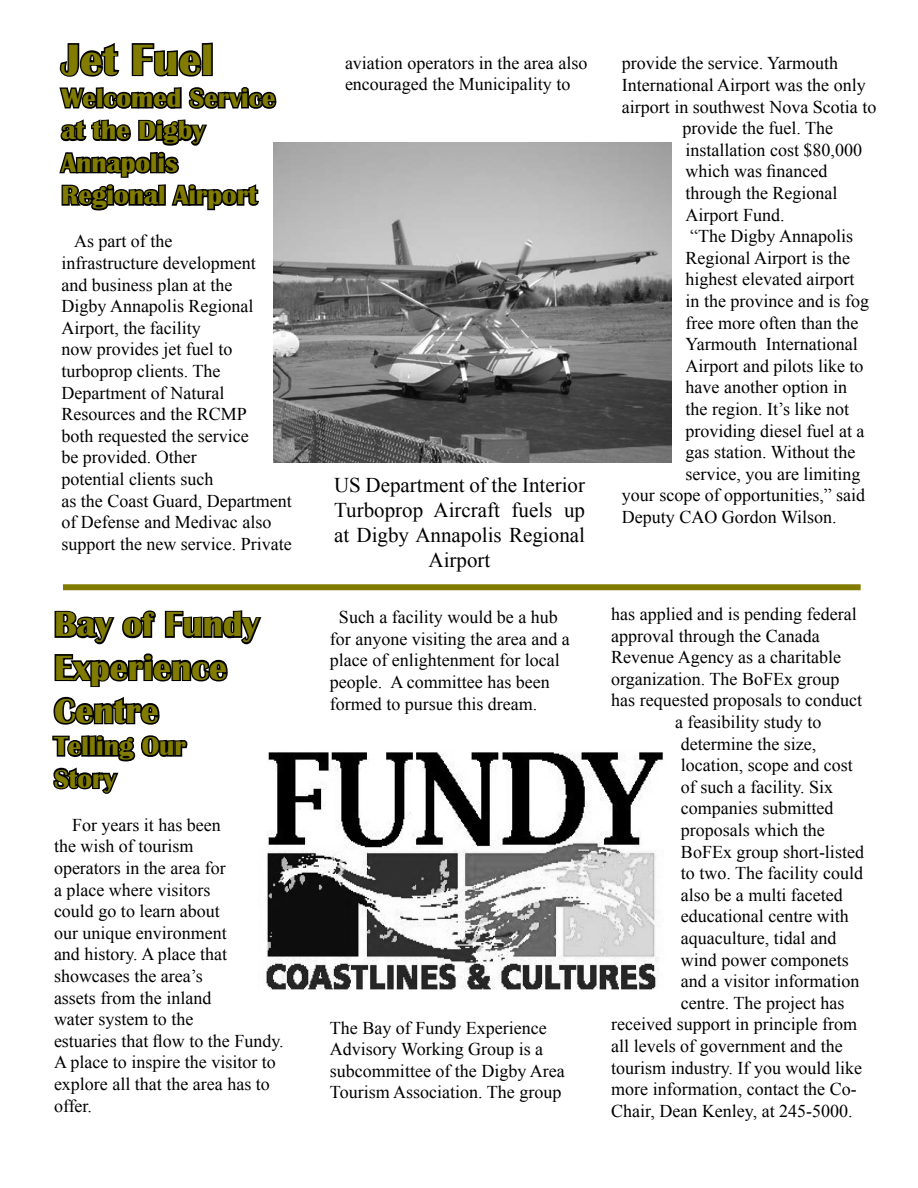
<style>
.page{position:relative;width:918px;height:1188px;background:#fff}
.page>*{position:absolute;margin:0;border:0;box-sizing:border-box;transform-origin:0 0}
.t1{font:700 45px "Britannic";color:#817c00}
.t2{font:700 36px/43.2px "Britannic";color:#817c00}
.t3{font:700 27px/32.4px "Britannic";color:#817c00}
.t4{font:21px/25.2px "Times New Roman";color:#000;text-align:center}
.t5{font:18px/21.6px "Times New Roman";color:#000}
</style>
<div class="page">
<svg style="left:59px;top:43px;width:61px;height:34px"></svg>
<svg style="left:131px;top:42px;width:82px;height:35px"></svg>
<svg style="left:59px;top:87px;width:219px;height:124px"></svg>
<svg style="left:54px;top:610px;width:102px;height:35px"></svg>
<svg style="left:164px;top:610px;width:98px;height:35px"></svg>
<svg style="left:53px;top:653px;width:175px;height:72px"></svg>
<svg style="left:52px;top:735px;width:136px;height:59px"></svg>
<img style="left:273px;top:143px;width:398px;height:319px">
<img style="left:266px;top:752px;width:397px;height:238px">
<div style="left:63px;top:584px;width:798px;height:6px;background:#817c00"></div>
<h1 class="t1" style="left:62px;top:34px;width:154px">Jet Fuel</h1>
<h3 class="t3" style="left:62px;top:82px;width:216px">Welcomed Service at the Digby<br>Annapolis<br>Regional Airport</h3>
<p class="t5" style="left:62px;top:230px;width:232px;text-indent:13px">As part of the<br>infrastructure development<br>and business plan at the<br>Digby Annapolis Regional<br>Airport, the facility<br>now provides jet fuel to turboprop clients. The<br>Department of Natural<br>Resources and the RCMP<br>both requested the service<br>be provided. Other<br>potential clients such<br>as the Coast Guard, Department of Defense and Medivac also support the new service. Private</p>
<h2 class="t2" style="left:54px;top:603px;width:206px">Bay of Fundy<br>Experience<br>Centre</h2>
<h3 class="t3" style="left:54px;top:730px;width:134px">Telling Our<br>Story</h3>
<p class="t5" style="left:54px;top:814px;width:231px;text-indent:18px">For years it has been<br>the wish of tourism<br>operators in the area for<br>a place where visitors<br>could go to learn about<br>our unique environment<br>and history. A place that showcases the area’s<br>assets from the inland<br>water system to the<br>estuaries that flow to the Fundy.<br>A place to inspire the visitor to explore all that the area has to offer.</p>
<p class="t5" style="left:345px;top:52px;width:244px">aviation operators in the area also encouraged the Municipality to</p>
<p class="t5" style="left:622px;top:52px;width:218px">provide the service. Yarmouth</p>
<p class="t5" style="left:622px;top:74px;width:245px">International Airport was the only</p>
<p class="t5" style="left:622px;top:96px;width:256px">airport in southwest Nova Scotia to</p>
<p class="t5" style="left:683px;top:117px;width:152px">provide the fuel. The</p>
<p class="t5" style="left:686px;top:139px;width:178px">installation cost $80,000</p>
<p class="t5" style="left:686px;top:160px;width:143px">which was financed</p>
<p class="t5" style="left:686px;top:182px;width:153px">through the Regional</p>
<p class="t5" style="left:686px;top:204px;width:100px">Airport Fund.</p>
<p class="t5" style="left:690px;top:225px;width:164px">“The Digby Annapolis</p>
<p class="t5" style="left:686px;top:247px;width:166px">Regional Airport is the</p>
<p class="t5" style="left:686px;top:268px;width:170px">highest elevated airport</p>
<p class="t5" style="left:686px;top:290px;width:185px">in the province and is fog</p>
<p class="t5" style="left:686px;top:312px;width:174px">free more often than the</p>
<p class="t5" style="left:686px;top:333px;width:174px">Yarmouth International</p>
<p class="t5" style="left:686px;top:355px;width:180px">Airport and pilots like to</p>
<p class="t5" style="left:686px;top:376px;width:163px">have another option in</p>
<p class="t5" style="left:686px;top:398px;width:165px">the region. It’s like not</p>
<p class="t5" style="left:686px;top:420px;width:180px">providing diesel fuel at a</p>
<p class="t5" style="left:686px;top:441px;width:171px">gas station. Without the</p>
<p class="t5" style="left:686px;top:463px;width:176px">service, you are limiting</p>
<p class="t5" style="left:622px;top:484px;width:245px">your scope of opportunities,” said</p>
<p class="t5" style="left:622px;top:506px;width:216px">Deputy CAO Gordon Wilson.</p>
<p class="t4" style="left:334px;top:472px;width:252px">US Department of the Interior<br>Turboprop Aircraft fuels up at Digby Annapolis Regional<br>Airport</p>
<p class="t5" style="left:330px;top:606px;width:241px;text-indent:9px">Such a facility would be a hub for anyone visiting the area and a place of enlightenment for local people. A committee has been formed to pursue this dream.</p>
<p class="t5" style="left:330px;top:1016px;width:236px">The Bay of Fundy Experience<br>Advisory Working Group is a subcommittee of the Digby Area<br>Tourism Association. The group</p>
<p class="t5" style="left:611px;top:603px;width:247px">has applied and is pending federal</p>
<p class="t5" style="left:611px;top:624px;width:210px">approval through the Canada</p>
<p class="t5" style="left:611px;top:646px;width:231px">Revenue Agency as a charitable</p>
<p class="t5" style="left:611px;top:668px;width:230px">organization. The BoFEx group</p>
<p class="t5" style="left:611px;top:689px;width:252px">has requested proposals to conduct</p>
<p class="t5" style="left:675px;top:711px;width:148px">a feasibility study to</p>
<p class="t5" style="left:681px;top:732px;width:137px">determine the size,</p>
<p class="t5" style="left:681px;top:754px;width:173px">location, scope and cost</p>
<p class="t5" style="left:681px;top:776px;width:154px">of such a facility. Six</p>
<p class="t5" style="left:681px;top:797px;width:154px">companies submitted</p>
<p class="t5" style="left:681px;top:819px;width:145px">proposals which the</p>
<p class="t5" style="left:681px;top:840px;width:185px">BoFEx group short-listed</p>
<p class="t5" style="left:681px;top:862px;width:184px">to two. The facility could</p>
<p class="t5" style="left:681px;top:884px;width:163px">also be a multi faceted</p>
<p class="t5" style="left:681px;top:905px;width:169px">educational centre with</p>
<p class="t5" style="left:681px;top:927px;width:157px">aquaculture, tidal and</p>
<p class="t5" style="left:681px;top:948px;width:169px">wind power componets</p>
<p class="t5" style="left:681px;top:970px;width:180px">and a visitor information</p>
<p class="t5" style="left:681px;top:992px;width:165px">centre. The project has</p>
<p class="t5" style="left:611px;top:1013px;width:247px">received support in principle from</p>
<p class="t5" style="left:611px;top:1035px;width:233px">all levels of government and the</p>
<p class="t5" style="left:611px;top:1056px;width:252px">tourism industry. If you would like</p>
<p class="t5" style="left:611px;top:1078px;width:247px">more information, contact the Co-</p>
<p class="t5" style="left:611px;top:1100px;width:243px">Chair, Dean Kenley, at 245-5000.</p>
</div>
